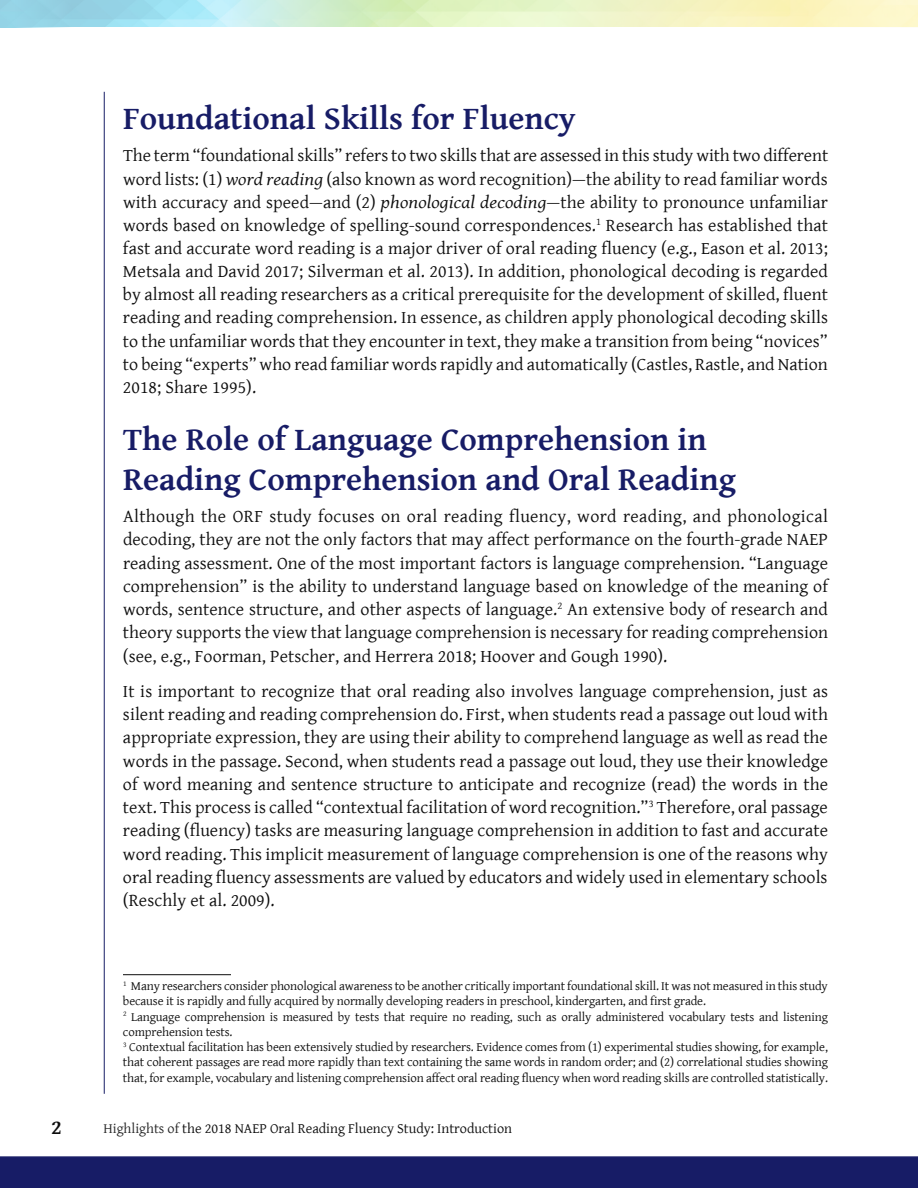
<style>
.page{position:relative;width:918px;height:1188px;background:#fff}
.page>*{position:absolute;margin:0;border:0;box-sizing:border-box;transform-origin:0 0}
.t1{font:700 33px/39.6px "Gentium Basic";color:#171c66}
.t2{font:700 21px "Gentium Basic";color:#0d0d0d}
.t3{font:18px/23.2px "Gentium Basic";letter-spacing:.005em;color:#0d0d0d;text-align:justify}
.t4{font:17.85px "Gentium Basic";letter-spacing:.005em;color:#0d0d0d}
.t5{font:14.25px "Gentium Basic";color:#0d0d0d}
.t6{font:12.75px/15.3px "Gentium Basic";letter-spacing:-.01em;color:#0d0d0d}
.t7{font:10.5px "Gentium Basic";color:#0d0d0d}
.s1{font-style:italic}
.s2{color:#262626}
</style>
<div class="page">
<div style="left:0;top:1156px;width:918px;height:32px;background:#171c66"></div>
<hr style="left:123px;top:974px;width:108px;height:1px;background:#0d0d0d">
<hr style="left:104px;top:92px;width:1px;height:1002px;background:#171c66">
<svg style="left:0;top:0;width:918px;height:28px;background:#d7edd2"></svg>
<h3 class="t1" style="left:123px;top:98px;width:454px">Foundational Skills for Fluency</h3>
<p class="t4" style="left:123px;top:143px;width:707px">The term “foundational skills” refers to two skills that are assessed in this study with two different</p>
<p class="t4" style="left:123px;top:166px;width:706px">word lists: (1) <span class="s1">word reading</span> (also known as word recognition)—the ability to read familiar words</p>
<p class="t4" style="left:123px;top:189px;width:707px">with accuracy and speed—and (2) <span class="s1">phonological decoding</span>—the ability to pronounce unfamiliar</p>
<p class="t4" style="left:123px;top:212px;width:475px">words based on knowledge of spelling-sound correspondences.</p>
<p class="t7" style="left:596px;top:214px;width:6px">1</p>
<p class="t4" style="left:606px;top:212px;width:224px">Research has established that</p>
<p class="t4" style="left:123px;top:235px;width:706px">fast and accurate word reading is a major driver of oral reading fluency (e.g., Eason et al. 2013;</p>
<p class="t4" style="left:123px;top:258px;width:706px">Metsala and David 2017; Silverman et al. 2013). In addition, phonological decoding is regarded</p>
<p class="t4" style="left:123px;top:281px;width:707px">by almost all reading researchers as a critical prerequisite for the development of skilled, fluent</p>
<p class="t4" style="left:123px;top:305px;width:707px">reading and reading comprehension. In essence, as children apply phonological decoding skills</p>
<p class="t4" style="left:123px;top:328px;width:706px">to the unfamiliar words that they encounter in text, they make a transition from being “novices”</p>
<p class="t4" style="left:123px;top:351px;width:706px">to being “experts” who read familiar words rapidly and automatically (Castles, Rastle, and Nation</p>
<p class="t4" style="left:123px;top:374px;width:135px">2018; Share 1995).</p>
<h3 class="t1" style="left:123px;top:419px;width:614px">The Role of Language Comprehension in<br>Reading Comprehension and Oral Reading</h3>
<p class="t3" style="left:123px;top:504px;width:707px">Although the ORF study focuses on oral reading fluency, word reading, and phonological decoding, they are not the only factors that may affect performance on the fourth-grade NAEP reading assessment. One of the most important factors is language comprehension. “Language comprehension” is the ability to understand language based on knowledge of the meaning of words, sentence structure, and other aspects of language.</p>
<p class="t3" style="left:123px;top:597px;width:707px;text-indent:444px">An extensive body of research and theory supports the view that language comprehension is necessary for reading comprehension (see, e.g., Foorman, Petscher, and Herrera 2018; Hoover and Gough 1990).</p>
<p class="t3" style="left:123px;top:679px;width:707px">It is important to recognize that oral reading also involves language comprehension, just as silent reading and reading comprehension do. First, when students read a passage out loud with appropriate expression, they are using their ability to comprehend language as well as read the words in the passage. Second, when students read a passage out loud, they use their knowledge of word meaning and sentence structure to anticipate and recognize (read) the words in the text. This process is called “contextual facilitation of word recognition.”</p>
<p class="t7" style="left:557px;top:598px;width:6px">2</p>
<p class="t3" style="left:123px;top:795px;width:707px;text-indent:534px">Therefore, oral passage reading (fluency) tasks are measuring language comprehension in addition to fast and accurate word reading. This implicit measurement of language comprehension is one of the reasons why oral reading fluency assessments are valued by educators and widely used in elementary schools (Reschly et al. 2009).</p>
<p class="t7" style="left:649px;top:796px;width:6px">3</p>
<p class="t6" style="left:123px;top:978px;width:706px"><sup>1</sup> Many researchers consider phonological awareness to be another critically important foundational skill. It was not measured in this study because it is rapidly and fully acquired by normally developing readers in preschool, kindergarten, and first grade.</p>
<p class="t6" style="left:123px;top:1008px;width:706px"><sup>2</sup> Language comprehension is measured by tests that require no reading, such as orally administered vocabulary tests and listening comprehension tests.</p>
<p class="t6" style="left:123px;top:1039px;width:707px;text-align:justify"><sup>3</sup> Contextual facilitation has been extensively studied by researchers. Evidence comes from (1) experimental studies showing, for example, that coherent passages are read more rapidly than text containing the same words in random order; and (2) correlational studies showing that, for example, vocabulary and listening comprehension affect oral reading fluency when word reading skills are controlled statistically.</p>
<p class="t2" style="left:51px;top:1112px;width:12px">2</p>
<p class="t5" style="left:104px;top:1118px;width:410px"><span class="s2">Highlights of</span> the 2018 NAEP Oral Reading Fluency Study: Introduction</p>
</div>
